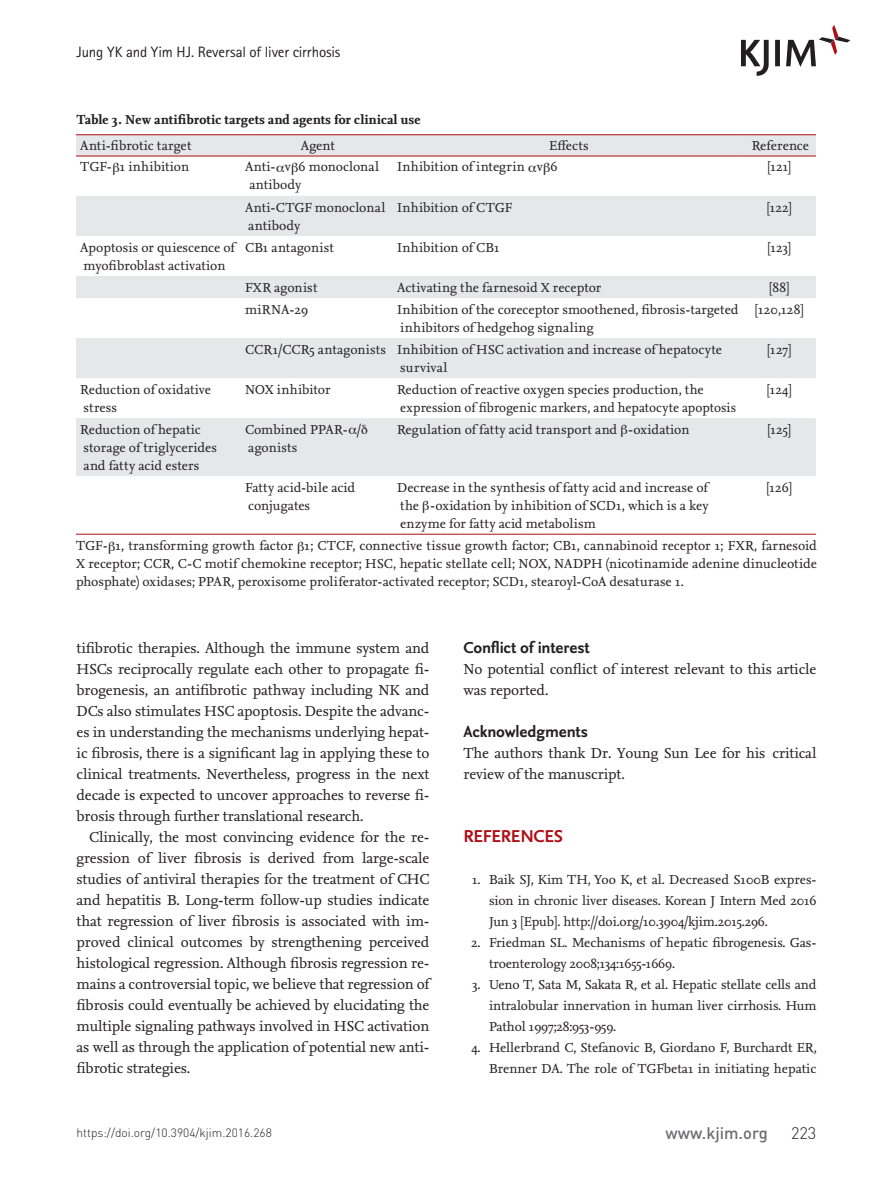
<style>
.page{position:relative;width:893px;height:1191px;background:#fff}
.page>*{position:absolute;margin:0;border:0;box-sizing:border-box;transform-origin:0 0}
.제목1{font:700 18px "Nexus Sans";letter-spacing:-.025em;color:#b00d15}
.제목2{font:700 16.5px "Nexus Sans";letter-spacing:-.01em;color:#231f20}
.t1{font:500 16.5px "DIN Pro";color:#6c6d70}
.t2{font:300 16.5px "DIN Pro";color:#231f20}
.제목밑본문{font:15px/21px "Nexus Serif";letter-spacing:-.01em;color:#231f20}
.들여쓰기본문{font:15px/21px "Nexus Serif";letter-spacing:-.01em;color:#231f20;text-align:justify}
.t3{font:15px "Rotis Sans Serif Std";letter-spacing:-.01em;color:#231f20}
.테이블{font:13.5px/21px "Nexus Serif";color:#231f20;text-align:justify}
.테이블제목{font:700 13.5px "Nexus Serif";letter-spacing:.005em;color:#231f20}
.테이블-2{font:13.5px "Nexus Serif";letter-spacing:.02em;color:#231f20}
.t4{font:300 12px "DIN Pro";color:#231f20}
</style>
<div class="page">
<svg style="left:741px;top:25px;width:109px;height:51px"></svg>
<svg style="left:76px;top:135px;width:740px;height:341px;fill:#e6e7e9"></svg>
<hr style="left:76px;top:134px;width:165px;height:1px;background:#b00d15">
<hr style="left:241px;top:134px;width:152px;height:1px;background:#b00d15">
<hr style="left:393px;top:134px;width:350px;height:1px;background:#b00d15">
<hr style="left:743px;top:134px;width:73px;height:1px;background:#b00d15">
<hr style="left:76px;top:156px;width:165px;height:1px;background:#b00d15">
<hr style="left:241px;top:156px;width:152px;height:1px;background:#b00d15">
<hr style="left:393px;top:156px;width:350px;height:1px;background:#b00d15">
<hr style="left:743px;top:156px;width:73px;height:1px;background:#b00d15">
<hr style="left:76px;top:534px;width:165px;height:1px;background:#b00d15">
<hr style="left:241px;top:534px;width:152px;height:1px;background:#b00d15">
<hr style="left:393px;top:534px;width:350px;height:1px;background:#b00d15">
<hr style="left:743px;top:534px;width:73px;height:1px;background:#b00d15">
<svg style="left:113px;top:163px;width:6px;height:12px"></svg>
<svg style="left:277px;top:166px;width:7px;height:6px"></svg>
<svg style="left:292px;top:163px;width:6px;height:12px"></svg>
<svg style="left:528px;top:166px;width:8px;height:6px"></svg>
<svg style="left:544px;top:163px;width:6px;height:12px"></svg>
<svg style="left:349px;top:428px;width:7px;height:6px"></svg>
<svg style="left:362px;top:424px;width:5px;height:10px"></svg>
<svg style="left:621px;top:425px;width:6px;height:12px"></svg>
<p class="t3" style="left:77px;top:43px;width:265px">Jung YK and Yim HJ. Reversal of liver cirrhosis</p>
<p class="테이블제목" style="left:76px;top:110px;width:346px">Table 3. New antifibrotic targets and agents for clinical use</p>
<p class="테이블" style="left:80px;top:135px;width:113px">Anti-fibrotic target</p>
<p class="테이블" style="left:301px;top:135px;width:36px">Agent</p>
<p class="테이블" style="left:549px;top:135px;width:41px">Effects</p>
<p class="테이블" style="left:752px;top:135px;width:59px">Reference</p>
<p class="테이블" style="left:80px;top:156px;width:110px">TGF- 1 inhibition</p>
<p class="테이블" style="left:245px;top:156px;width:136px">Anti- v 6 monoclonal</p>
<p class="테이블" style="left:249px;top:174px;width:53px">antibody</p>
<p class="테이블" style="left:397px;top:156px;width:162px">Inhibition of integrin v 6</p>
<p class="테이블" style="left:767px;top:156px;width:25px">[121]</p>
<p class="테이블" style="left:245px;top:196px;width:142px">Anti-CTGF monoclonal</p>
<p class="테이블" style="left:248px;top:214px;width:53px">antibody</p>
<p class="테이블" style="left:397px;top:196px;width:117px">Inhibition of CTGF</p>
<p class="테이블" style="left:767px;top:196px;width:27px">[122]</p>
<p class="테이블" style="left:245px;top:236px;width:90px">CB1 antagonist</p>
<p class="테이블" style="left:397px;top:236px;width:104px">Inhibition of CB1</p>
<p class="테이블" style="left:767px;top:236px;width:25px">[123]</p>
<p class="테이블" style="left:245px;top:276px;width:74px">FXR agonist</p>
<p class="테이블" style="left:397px;top:276px;width:206px">Activating the farnesoid X receptor</p>
<p class="테이블" style="left:769px;top:276px;width:22px">[88]</p>
<p class="테이블" style="left:245px;top:298px;width:65px">miRNA-29</p>
<p class="테이블" style="left:397px;top:298px;width:343px">Inhibition of the coreceptor smoothened, fibrosis-targeted</p>
<p class="테이블" style="left:400px;top:316px;width:195px">inhibitors of hedgehog signaling</p>
<p class="테이블" style="left:80px;top:236px;width:156px">Apoptosis or quiescence of</p>
<p class="테이블" style="left:83px;top:254px;width:144px">myofibroblast activation</p>
<p class="테이블" style="left:755px;top:298px;width:50px">[120,128]</p>
<p class="테이블" style="left:80px;top:378px;width:132px">Reduction of oxidative</p>
<p class="테이블" style="left:83px;top:396px;width:35px">stress</p>
<p class="테이블" style="left:80px;top:418px;width:122px">Reduction of hepatic</p>
<p class="테이블" style="left:83px;top:436px;width:135px">storage of triglycerides</p>
<p class="테이블" style="left:83px;top:454px;width:117px">and fatty acid esters</p>
<p class="테이블" style="left:245px;top:338px;width:143px">CCR1/CCR5 antagonists</p>
<p class="테이블" style="left:397px;top:338px;width:327px">Inhibition of HSC activation and increase of hepatocyte</p>
<p class="테이블-2" style="left:400px;top:358px;width:49px">survival</p>
<p class="테이블" style="left:245px;top:378px;width:87px">NOX inhibitor</p>
<p class="테이블" style="left:397px;top:378px;width:308px">Reduction of reactive oxygen species production, the</p>
<p class="테이블" style="left:400px;top:396px;width:337px">expression of fibrogenic markers, and hepatocyte apoptosis</p>
<p class="테이블" style="left:767px;top:338px;width:26px">[127]</p>
<p class="테이블" style="left:767px;top:378px;width:27px">[124]</p>
<p class="테이블" style="left:245px;top:418px;width:118px">Combined PPAR- /</p>
<p class="테이블" style="left:248px;top:436px;width:51px">agonists</p>
<p class="테이블" style="left:245px;top:476px;width:112px">Fatty acid-bile acid</p>
<p class="테이블" style="left:248px;top:494px;width:63px">conjugates</p>
<p class="테이블" style="left:397px;top:418px;width:294px">Regulation of fatty acid transport and -oxidation</p>
<p class="테이블" style="left:767px;top:418px;width:26px">[125]</p>
<p class="테이블" style="left:397px;top:476px;width:312px">Decrease in the synthesis of fatty acid and increase of</p>
<p class="테이블" style="left:400px;top:494px;width:310px">the -oxidation by inhibition of SCD1, which is a key</p>
<p class="테이블" style="left:400px;top:512px;width:197px">enzyme for fatty acid metabolism</p>
<p class="테이블" style="left:766px;top:476px;width:27px">[126]</p>
<p class="테이블" style="left:76px;top:536px;width:742px;line-height:18px">TGF- 1, transforming growth factor 1; CTCF, connective tissue growth factor; CB1, cannabinoid receptor 1; FXR, farnesoid X receptor; CCR, C-C motif chemokine receptor; HSC, hepatic stellate cell; NOX, NADPH (nicotinamide adenine dinucleotide phosphate) oxidases; PPAR, peroxisome proliferator-activated receptor; SCD1, stearoyl-CoA desaturase 1.</p>
<p class="제목밑본문" style="left:77px;top:637px;width:354px;text-align:justify">tifibrotic therapies. Although the immune system and HSCs reciprocally regulate each other to propagate fi&shy;brogenesis, an antifibrotic pathway including NK and DCs also stimulates HSC apoptosis. Despite the advanc&shy;es in understanding the mechanisms underlying hepat&shy;ic fibrosis, there is a significant lag in applying these to clinical treatments. Nevertheless, progress in the next decade is expected to uncover approaches to reverse fi&shy;brosis through further translational research.</p>
<p class="들여쓰기본문" style="left:77px;top:826px;width:354px;text-indent:13px">Clinically, the most convincing evidence for the re&shy;gression of liver fibrosis is derived from large-scale studies of antiviral therapies for the treatment of CHC and hepatitis B. Long-term follow-up studies indicate that regression of liver fibrosis is associated with im&shy;proved clinical outcomes by strengthening perceived histological regression. Although fibrosis regression re&shy;mains a controversial topic, we believe that regression of fibrosis could eventually be achieved by elucidating the multiple signaling pathways involved in HSC activation as well as through the application of potential new anti&shy;fibrotic strategies.</p>
<p class="제목2" style="left:463px;top:637px;width:128px">Conflict of interest</p>
<p class="제목밑본문" style="left:463px;top:658px;width:354px">No potential conflict of interest relevant to this article was reported.</p>
<p class="제목2" style="left:463px;top:721px;width:126px">Acknowledgments</p>
<p class="제목밑본문" style="left:463px;top:742px;width:354px">The authors thank Dr. Young Sun Lee for his critical review of the manuscript.</p>
<p class="제목1" style="left:463px;top:824px;width:101px">REFERENCES</p>
<p class="테이블" style="left:489px;top:868px;width:329px;text-indent:-17px">1. Baik SJ, Kim TH, Yoo K, et al. Decreased S100B expres&shy;sion in chronic liver diseases. Korean J Intern Med 2016<br>Jun 3 [Epub]. http://doi.org/10.3904/kjim.2015.296.</p>
<p class="테이블" style="left:489px;top:931px;width:329px;text-indent:-18px">2. Friedman SL. Mechanisms of hepatic fibrogenesis. Gas&shy;troenterology 2008;134:1655-1669.</p>
<p class="테이블" style="left:489px;top:973px;width:329px;text-indent:-17px">3. Ueno T, Sata M, Sakata R, et al. Hepatic stellate cells and intralobular innervation in human liver cirrhosis. Hum Pathol 1997;28:953-959.</p>
<p class="테이블" style="left:471px;top:1036px;width:347px;text-align:right">4. Hellerbrand C, Stefanovic B, Giordano F, Burchardt ER,<br>Brenner DA. The role of TGFbeta1 in initiating hepatic</p>
<p class="t4" style="left:77px;top:1124px;width:197px">https://doi.org/10.3904/kjim.2016.268</p>
<p class="t1" style="left:666px;top:1121px;width:104px">www.kjim.org</p>
<p class="t2" style="left:791px;top:1121px;width:27px">223</p>
</div>
